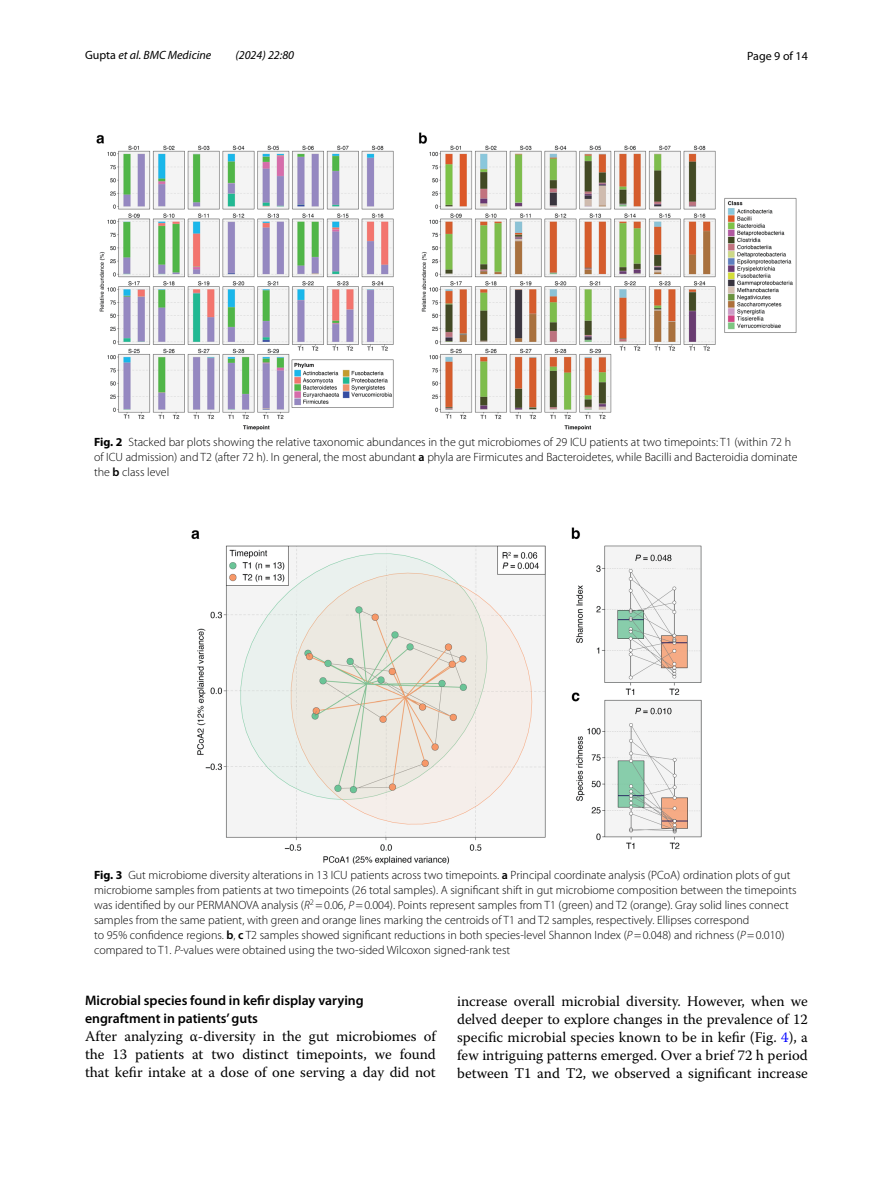
<style>
.page{position:relative;width:893px;height:1187px;background:#fff}
.page>*{position:absolute;margin:0;border:0;box-sizing:border-box;transform-origin:0 0}
.t1{font:14.7px/18px "Warnock Pro";color:#000;text-align:justify}
.t2{font:600 13.8px/18px "Myriad Pro";color:#000}
.t3{font:300 12px/15px "Myriad Pro";color:#000}
.t4{font:italic 12px "Myriad Pro";color:#000}
.t5{font:12px "Myriad Pro";color:#000}
.s1{font-style:normal}
.s2{font-weight:700}
.s3{font-weight:600}
.s4{font-style:italic}
.s5{color:#00f}
</style>
<div class="page">
<img style="left:96px;top:133px;width:701px;height:297px">
<img style="left:191px;top:527px;width:511px;height:337px">
<p class="t4" style="left:85px;top:48px;width:128px"><span class="s1">Gupta</span> et al. BMC Medicine</p>
<p class="t4" style="left:235px;top:48px;width:60px">(2024) 22:80</p>
<p class="t5" style="left:747px;top:48px;width:62px">Page 9 of 14</p>
<p class="t3" style="left:94px;top:434px;width:705px"><span class="s2">Fig. 2</span> Stacked bar plots showing the relative taxonomic abundances in the gut microbiomes of 29 ICU patients at two timepoints: T1 (within 72 h of ICU admission) and T2 (after 72 h). In general, the most abundant <span class="s3">a</span> phyla are Firmicutes and Bacteroidetes, while Bacilli and Bacteroidia dominate the <span class="s3">b</span> class level</p>
<p class="t3" style="left:94px;top:868px;width:704px"><span class="s2">Fig. 3</span> Gut microbiome diversity alterations in 13 ICU patients across two timepoints. <span class="s3">a</span> Principal coordinate analysis (PCoA) ordination plots of gut microbiome samples from patients at two timepoints (26 total samples). A significant shift in gut microbiome composition between the timepoints was identified by our PERMANOVA analysis (<span class="s4">R</span><sup>2</sup> =0.06, <span class="s4">P</span>=0.004). Points represent samples from T1 (green) and T2 (orange). Gray solid lines connect samples from the same patient, with green and orange lines marking the centroids of T1 and T2 samples, respectively. Ellipses correspond<br>to 95% confidence regions. <span class="s3">b</span>, <span class="s3">c</span> T2 samples showed significant reductions in both species-level Shannon Index (<span class="s4">P</span>=0.048) and richness (<span class="s4">P</span>=0.010) compared to T1. <span class="s4">P</span>-values were obtained using the two-sided Wilcoxon signed-rank test</p>
<p class="t2" style="left:85px;top:991px;width:280px">Microbial species found in kefir display varying engraftment in patients’ guts</p>
<p class="t1" style="left:85px;top:1027px;width:352px">After analyzing α-diversity in the gut microbiomes of the 13 patients at two distinct timepoints, we found that kefir intake at a dose of one serving a day did not</p>
<p class="t1" style="left:457px;top:991px;width:352px">increase overall microbial diversity. However, when we delved deeper to explore changes in the prevalence of 12 specific microbial species known to be in kefir (Fig. <span class="s5">4</span>), a few intriguing patterns emerged. Over a brief 72 h period between T1 and T2, we observed a significant increase</p>
</div>
